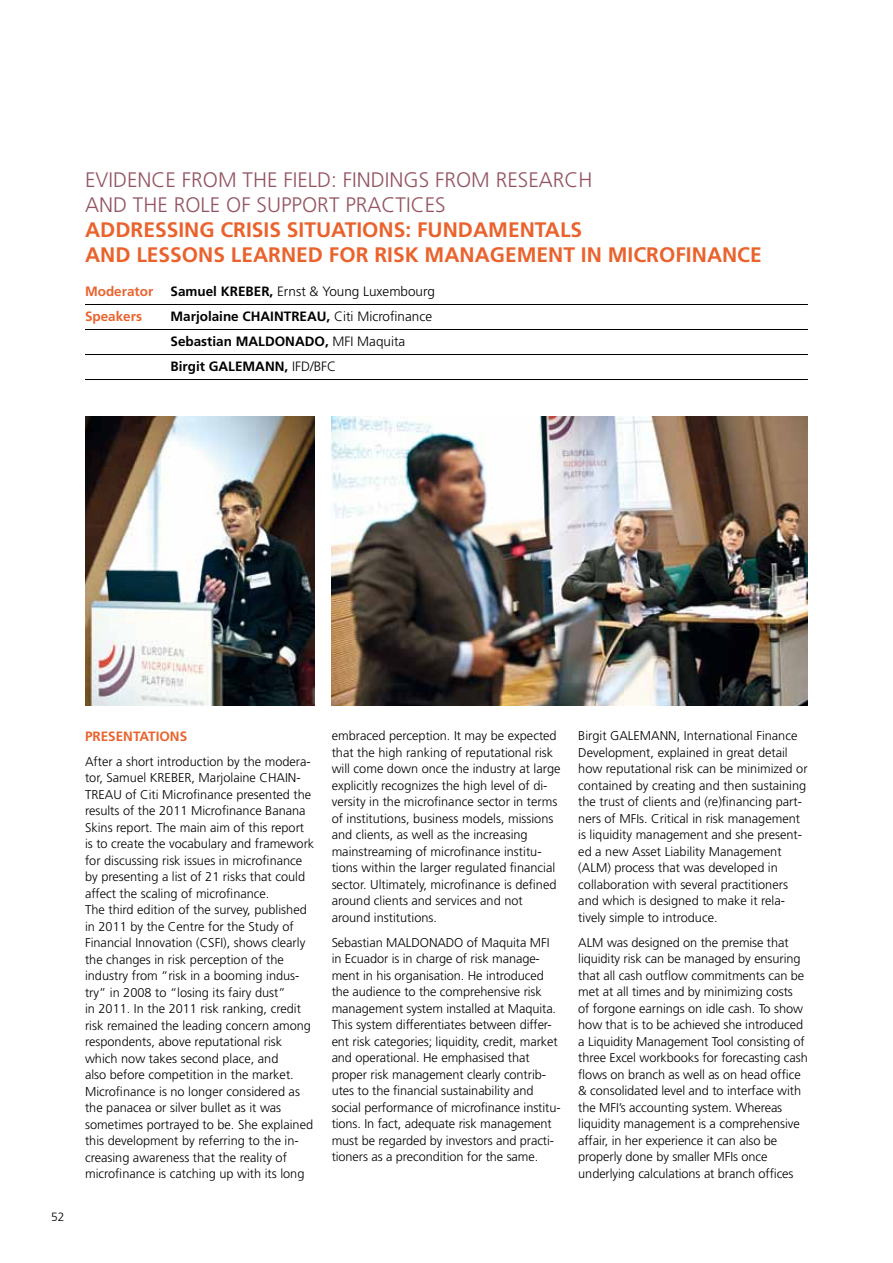
<style>
.page{position:relative;width:893px;height:1263px;background:#fff}
.page>*{position:absolute;margin:0;border:0;box-sizing:border-box;transform-origin:0 0}
.t1{font:700 21px "Frutiger";color:#ea632d}
.t2{font:300 21px/25.2px "Frutiger";color:#935461}
.t3{font:300 13.5px "Frutiger";color:#000}
.t4{font:700 13.5px "Frutiger";color:#000}
.t5{font:700 13.5px "Frutiger";color:#ea632d}
.t6{font:300 12.75px/16.5px "Frutiger";color:#000}
.t7{font:300 12px "Frutiger";color:#000}
.s1{font-weight:700}
</style>
<div class="page">
<hr style="left:85px;top:304px;width:723px;height:1px;background:#000">
<hr style="left:85px;top:329px;width:723px;height:1px;background:#000">
<hr style="left:85px;top:354px;width:723px;height:1px;background:#000">
<hr style="left:85px;top:379px;width:723px;height:1px;background:#000">
<img style="left:332px;top:417px;width:476px;height:289px">
<img style="left:85px;top:417px;width:230px;height:289px">
<h1 class="t2" style="left:85px;top:167px;width:509px">EVIDENCE FROM THE FIELD: FINDINGS FROM RESEARCH<br>AND THE ROLE OF SUPPORT PRACTICES</h1>
<h1 class="t1" style="left:85px;top:217px;width:16px">ADDR</h1>
<h1 class="t1" style="left:143px;top:217px;width:24px">ESSIN</h1>
<h1 class="t1" style="left:199px;top:217px;width:32px">G CRISIS</h1>
<h1 class="t1" style="left:287px;top:217px;width:13px">SITUATIONS</h1>
<h1 class="t1" style="left:405px;top:217px;width:27px">: FUNDA</h1>
<h1 class="t1" style="left:488px;top:217px;width:45px">MENTALS</h1>
<h1 class="t1" style="left:85px;top:243px;width:16px">AND</h1>
<h1 class="t1" style="left:136px;top:243px;width:37px">LESSONS</h1>
<h1 class="t1" style="left:231px;top:243px;width:37px">LEARN</h1>
<h1 class="t1" style="left:296px;top:243px;width:47px">ED FOR</h1>
<h1 class="t1" style="left:374px;top:243px;width:12px">RISK</h1>
<h1 class="t1" style="left:425px;top:243px;width:36px">MANA</h1>
<h1 class="t1" style="left:490px;top:243px;width:151px">GEMENT IN MICROFINANC</h1>
<h1 class="t1" style="left:750px;top:243px;width:13px">E</h1>
<p class="t5" style="left:85px;top:283px;width:70px">Moderator</p>
<p class="t3" style="left:171px;top:283px;width:266px"><span class="s1">Samuel KREBER,</span> Ernst &amp; Young Luxembourg</p>
<p class="t5" style="left:85px;top:308px;width:59px">Speakers</p>
<p class="t4" style="left:171px;top:308px;width:99px">Marjolaine CHAINTR</p>
<p class="t3" style="left:300px;top:308px;width:134px"><span class="s1">EAU,</span> Citi Microfinance</p>
<p class="t4" style="left:171px;top:333px;width:89px">Sebastian MALDONADO</p>
<p class="t3" style="left:325px;top:333px;width:82px"><span class="s1">,</span> MFI Maquita</p>
<p class="t4" style="left:171px;top:358px;width:96px">Birgit GALEMANN</p>
<p class="t3" style="left:285px;top:358px;width:53px"><span class="s1">,</span> IFD/BFC</p>
<p class="t7" style="left:51px;top:1210px;width:15px">52</p>
<p class="t5" style="left:85px;top:728px;width:48px">PRESENTATIONS</p>
<p class="t6" style="left:85px;top:753px;width:231px">After a short introduction by the modera&shy;tor, Samuel KREBER, Marjolaine CHAIN-TREAU of Citi Microfinance presented the results of the 2011 Microfinance Banana Skins report. The main aim of this report is to create the vocabulary and framework for discussing risk issues in microfinance by presenting a list of 21 risks that could affect the scaling of microfinance.<br>The third edition of the survey, published in 2011 by the Centre for the Study of Financial Innovation (CSFI), shows clearly the changes in risk perception of the industry from “risk in a booming indus&shy;try” in 2008 to “losing its fairy dust”<br>in 2011. In the 2011 risk ranking, credit risk remained the leading concern among respondents, above reputational risk which now takes second place, and<br>also before competition in the market.<br>Microfinance is no longer considered as the panacea or silver bullet as it was sometimes portrayed to be. She explained this development by referring to the in&shy;creasing awareness that the reality of microfinance is catching up with its long</p>
<p class="t6" style="left:332px;top:728px;width:230px">embraced perception. It may be expected that the high ranking of reputational risk will come down once the industry at large explicitly recognizes the high level of di&shy;versity in the microfinance sector in terms of institutions, business models, missions and clients, as well as the increasing mainstreaming of microfinance institu&shy;tions within the larger regulated financial sector. Ultimately, microfinance is defined around clients and services and not around institutions.</p>
<p class="t6" style="left:332px;top:934px;width:230px">Sebastian MALDONADO of Maquita MFI in Ecuador is in charge of risk manage&shy;ment in his organisation. He introduced the audience to the comprehensive risk management system installed at Maquita.<br>This system differentiates between differ&shy;ent risk categories; liquidity, credit, market and operational. He emphasised that proper risk management clearly contrib&shy;utes to the financial sustainability and social performance of microfinance institu&shy;tions. In fact, adequate risk management must be regarded by investors and practi&shy;tioners as a precondition for the same.</p>
<p class="t6" style="left:578px;top:728px;width:231px">Birgit GALEMANN, International Finance Development, explained in great detail how reputational risk can be minimized or contained by creating and then sustaining the trust of clients and (re)financing part&shy;ners of MFIs. Critical in risk management is liquidity management and she present&shy;ed a new Asset Liability Management (ALM) process that was developed in collaboration with several practitioners and which is designed to make it rela&shy;tively simple to introduce.</p>
<p class="t6" style="left:578px;top:934px;width:231px">ALM was designed on the premise that liquidity risk can be managed by ensuring that all cash outflow commitments can be met at all times and by minimizing costs<br>of forgone earnings on idle cash. To show how that is to be achieved she introduced a Liquidity Management Tool consisting of three Excel workbooks for forecasting cash flows on branch as well as on head office &amp; consolidated level and to interface with the MFI’s accounting system. Whereas liquidity management is a comprehensive affair, in her experience it can also be properly done by smaller MFIs once underlying calculations at branch offices</p>
</div>
